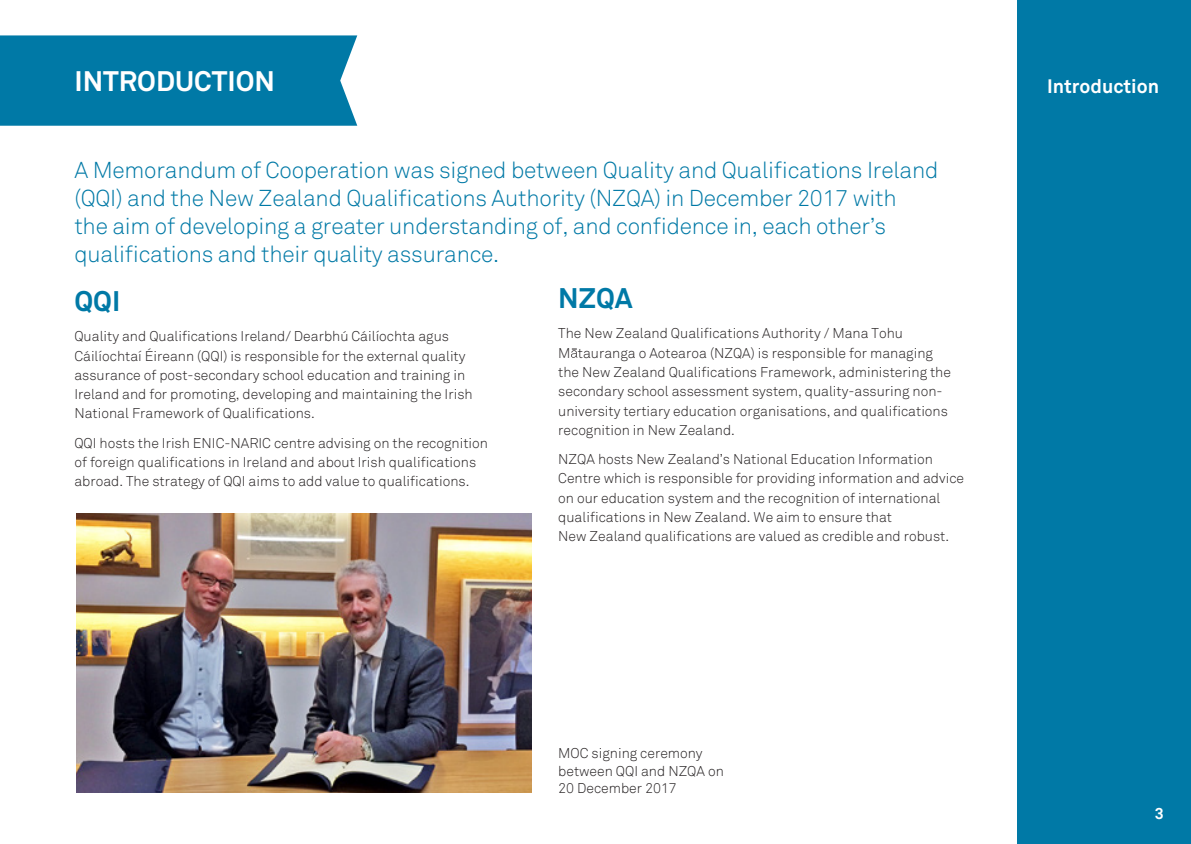
<style>
.page{position:relative;width:1191px;height:844px;background:#fff}
.page>*{position:absolute;margin:0;border:0;box-sizing:border-box;transform-origin:0 0}
.t1{font:700 28px "Akkurat";color:#fff}
.t2{font:700 28px "Akkurat";color:#0079a6}
.t3{font:300 22.75px/28px "Akkurat";letter-spacing:-.01em;color:#0079a6}
.t4{font:700 19.25px "Akkurat";color:#fff}
.t5{font:700 15.75px "Akkurat";color:#fff}
.body_new{font:300 14px/19.2px "Akkurat";color:#231f20}
</style>
<div class="page">
<div style="left:1017px;top:0;width:174px;height:843px;background:#0079a6"></div>
<div style="left:0;top:35px;width:357px;height:91px;background:#0079a6"></div>
<svg style="left:571px;top:348px;width:6px;height:9px"></svg>
<img style="left:76px;top:513px;width:455px;height:279px">
<p class="t1" style="left:74px;top:64px;width:202px">INTRODUCTION</p>
<p class="t4" style="left:1047px;top:74px;width:114px">Introduction</p>
<p class="t3" style="left:74px;top:157px;width:865px">A Memorandum of Cooperation was signed between Quality and Qualifications Ireland (QQI) and the New Zealand Qualifications Authority (NZQA) in December 2017 with<br>the aim of developing a greater understanding of, and confidence in, each other’s qualifications and their quality assurance.</p>
<p class="t2" style="left:74px;top:283px;width:47px">QQI</p>
<p class="body_new" style="left:74px;top:327px;width:400px">Quality and Qualifications Ireland/ Dearbhú Cáilíochta agus Cáilíochtaí Éireann (QQI) is responsible for the external quality assurance of post-secondary school education and training in Ireland and for promoting, developing and maintaining the Irish National Framework of Qualifications.</p>
<p class="body_new" style="left:74px;top:433px;width:415px">QQI hosts the Irish ENIC-NARIC centre advising on the recognition of foreign qualifications in Ireland and about Irish qualifications abroad. The strategy of QQI aims to add value to qualifications.</p>
<p class="t2" style="left:558px;top:280px;width:76px">NZQA</p>
<p class="body_new" style="left:558px;top:324px;width:394px">The New Zealand Qualifications Authority / Mana Tohu<br>M tauranga o Aotearoa (NZQA) is responsible for managing the New Zealand Qualifications Framework, administering the secondary school assessment system, quality-assuring non&shy;university tertiary education organisations, and qualifications recognition in New Zealand.</p>
<p class="body_new" style="left:558px;top:449px;width:407px">NZQA hosts New Zealand’s National Education Information Centre which is responsible for providing information and advice on our education system and the recognition of international qualifications in New Zealand. We aim to ensure that<br>New Zealand qualifications are valued as credible and robust.</p>
<p class="body_new" style="left:558px;top:744px;width:167px;line-height:17.5px">MOC signing ceremony between QQI and NZQA on<br>20 December 2017</p>
<p class="t5" style="left:1154px;top:803px;width:10px">3</p>
</div>
